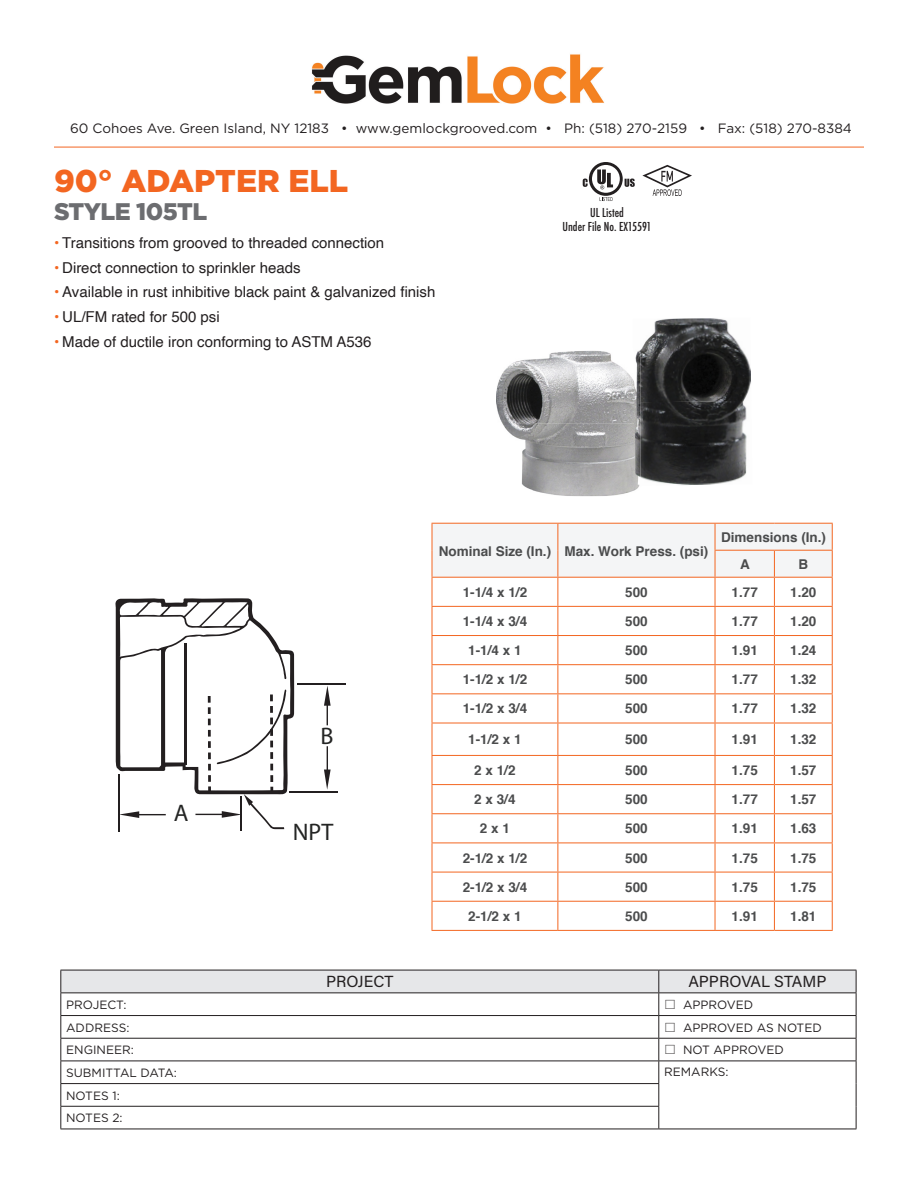
<style>
.page{position:relative;width:918px;height:1188px;background:#fff}
.page>*{position:absolute;margin:0;border:0;box-sizing:border-box;transform-origin:0 0}
.HEAD{font:900 31.5px "Gotham";color:#f36621}
.SUBHEAD{font:900 24px "Gotham";letter-spacing:-.025em;color:#6c6d70}
.t1{font:24px "Myriad Pro";color:#242524}
.t2{font:16.05px "Acumin Variable Concept";color:#231f20}
.t3{font:15px "Helvetica";color:#231f20}
.Tables{font:700 13.5px "Helvetica";color:#4b4c4d}
.t4{font:13.5px "Gotham";color:#231f20}
.t5{font:12px "Gotham";color:#231f20}
.HEAD-2{font:500 condensed 12px/13.5px "Futura";color:#231f20;text-align:center}
.s1{color:#f36621}
.s2{font-family:"Hira Kaku Std N W8"}
</style>
<div class="page">
<hr style="left:659px;top:1129px;width:197px;height:1px;background:#231f20">
<hr style="left:60px;top:1129px;width:599px;height:1px;background:#231f20">
<svg style="left:60px;top:970px;width:797px;height:159px"></svg>
<hr style="left:60px;top:993px;width:599px;height:1px;background:#231f20">
<hr style="left:659px;top:993px;width:197px;height:1px;background:#231f20">
<hr style="left:54px;top:147px;width:810px;height:1px;background:#f36621">
<hr style="left:297px;top:683px;width:49px;height:2px;background:#231f20">
<hr style="left:241px;top:796px;width:1px;height:35px;background:#231f20">
<hr style="left:119px;top:774px;width:1px;height:58px;background:#231f20">
<hr style="left:289px;top:791px;width:49px;height:1px;background:#231f20">
<svg style="left:324px;top:686px;width:7px;height:39px"></svg>
<svg style="left:324px;top:746px;width:7px;height:44px"></svg>
<svg style="left:115px;top:598px;width:179px;height:231px"></svg>
<img style="left:637px;top:318px;width:114px;height:83px">
<img style="left:640px;top:401px;width:107px;height:84px">
<img style="left:635px;top:352px;width:5px;height:71px">
<img style="left:533px;top:351px;width:102px;height:72px">
<img style="left:497px;top:359px;width:36px;height:132px">
<img style="left:533px;top:423px;width:108px;height:73px">
<svg style="left:432px;top:523px;width:401px;height:200px"></svg>
<hr style="left:432px;top:723px;width:126px;height:1px;background:#f36621">
<hr style="left:432px;top:723px;width:1px;height:32px;background:#f36621">
<hr style="left:558px;top:723px;width:157px;height:1px;background:#f36621">
<hr style="left:557px;top:723px;width:1px;height:32px;background:#f36621">
<hr style="left:715px;top:723px;width:59px;height:1px;background:#f36621">
<hr style="left:715px;top:723px;width:1px;height:32px;background:#f36621">
<hr style="left:774px;top:723px;width:59px;height:1px;background:#f36621">
<hr style="left:774px;top:723px;width:1px;height:32px;background:#f36621">
<hr style="left:832px;top:723px;width:1px;height:32px;background:#f36621">
<hr style="left:432px;top:755px;width:126px;height:1px;background:#f36621">
<hr style="left:558px;top:755px;width:157px;height:1px;background:#f36621">
<hr style="left:715px;top:755px;width:59px;height:1px;background:#f36621">
<hr style="left:774px;top:755px;width:59px;height:1px;background:#f36621">
<hr style="left:432px;top:784px;width:126px;height:1px;background:#f36621">
<hr style="left:558px;top:784px;width:157px;height:1px;background:#f36621">
<hr style="left:715px;top:784px;width:59px;height:1px;background:#f36621">
<hr style="left:774px;top:784px;width:59px;height:1px;background:#f36621">
<hr style="left:432px;top:813px;width:126px;height:1px;background:#f36621">
<hr style="left:558px;top:813px;width:157px;height:1px;background:#f36621">
<hr style="left:715px;top:813px;width:59px;height:1px;background:#f36621">
<hr style="left:774px;top:813px;width:59px;height:1px;background:#f36621">
<hr style="left:432px;top:842px;width:126px;height:1px;background:#f36621">
<hr style="left:558px;top:842px;width:157px;height:1px;background:#f36621">
<hr style="left:715px;top:842px;width:59px;height:1px;background:#f36621">
<hr style="left:774px;top:842px;width:59px;height:1px;background:#f36621">
<hr style="left:432px;top:872px;width:126px;height:1px;background:#f36621">
<hr style="left:558px;top:872px;width:157px;height:1px;background:#f36621">
<hr style="left:715px;top:872px;width:59px;height:1px;background:#f36621">
<hr style="left:774px;top:872px;width:59px;height:1px;background:#f36621">
<hr style="left:432px;top:901px;width:126px;height:1px;background:#f36621">
<svg style="left:432px;top:756px;width:1px;height:174px"></svg>
<hr style="left:558px;top:901px;width:157px;height:1px;background:#f36621">
<svg style="left:557px;top:756px;width:1px;height:174px"></svg>
<hr style="left:715px;top:901px;width:59px;height:1px;background:#f36621">
<svg style="left:715px;top:756px;width:1px;height:174px"></svg>
<hr style="left:774px;top:901px;width:59px;height:1px;background:#f36621">
<svg style="left:774px;top:756px;width:1px;height:174px"></svg>
<svg style="left:832px;top:756px;width:1px;height:174px"></svg>
<hr style="left:432px;top:930px;width:126px;height:1px;background:#f36621">
<hr style="left:558px;top:930px;width:157px;height:1px;background:#f36621">
<hr style="left:715px;top:930px;width:59px;height:1px;background:#f36621">
<hr style="left:774px;top:930px;width:59px;height:1px;background:#f36621">
<img style="left:311px;top:54px;width:293px;height:50px">
<svg style="left:642px;top:165px;width:50px;height:31px"></svg>
<svg style="left:583px;top:162px;width:52px;height:39px"></svg>
<p class="t4" style="left:70px;top:119px;width:783px">60 Cohoes Ave. Green Island, NY 12183 • www.gemlockgrooved.com • Ph: (518) 270-2159 • Fax: (518) 270-8384</p>
<p class="HEAD" style="left:54px;top:159px;width:296px">90° ADAPTER ELL</p>
<p class="SUBHEAD" style="left:54px;top:195px;width:155px">STYLE 105TL</p>
<p class="t3" style="left:54px;top:231px;width:332px"><span class="s1">•</span> Transitions from grooved to threaded connection</p>
<p class="t3" style="left:54px;top:256px;width:248px"><span class="s1">•</span> Direct connection to sprinkler heads</p>
<p class="t3" style="left:54px;top:281px;width:383px"><span class="s1">•</span> Available in rust inhibitive black paint &amp; galvanized finish</p>
<p class="t3" style="left:54px;top:305px;width:167px"><span class="s1">•</span> UL/FM rated for 500 psi</p>
<p class="t3" style="left:54px;top:330px;width:319px"><span class="s1">•</span> Made of ductile iron conforming to ASTM A536</p>
<p class="HEAD-2" style="left:563px;top:206px;width:90px">UL Listed<br>Under File No. EX15591</p>
<p class="Tables" style="left:439px;top:540px;width:114px">Nominal Size (In.)</p>
<p class="Tables" style="left:565px;top:540px;width:145px">Max. Work Press. (psi)</p>
<p class="Tables" style="left:721px;top:526px;width:107px">Dimensions (In.)</p>
<p class="Tables" style="left:740px;top:553px;width:11px">A</p>
<p class="Tables" style="left:798px;top:553px;width:11px">B</p>
<h2 class="t1" style="left:174px;top:798px;width:16px">A</h2>
<h2 class="t1" style="left:321px;top:721px;width:15px">B</h2>
<h2 class="t1" style="left:293px;top:817px;width:42px">NPT</h2>
<p class="Tables" style="left:463px;top:581px;width:66px">1-1/4 x 1/2</p>
<p class="Tables" style="left:625px;top:581px;width:24px">500</p>
<p class="Tables" style="left:732px;top:581px;width:28px">1.77</p>
<p class="Tables" style="left:790px;top:581px;width:28px">1.20</p>
<p class="Tables" style="left:463px;top:610px;width:66px">1-1/4 x 3/4</p>
<p class="Tables" style="left:625px;top:610px;width:24px">500</p>
<p class="Tables" style="left:732px;top:610px;width:28px">1.77</p>
<p class="Tables" style="left:790px;top:610px;width:28px">1.20</p>
<p class="Tables" style="left:468px;top:640px;width:55px">1-1/4 x 1</p>
<p class="Tables" style="left:625px;top:640px;width:24px">500</p>
<p class="Tables" style="left:732px;top:640px;width:28px">1.91</p>
<p class="Tables" style="left:790px;top:640px;width:28px">1.24</p>
<p class="Tables" style="left:463px;top:669px;width:66px">1-1/2 x 1/2</p>
<p class="Tables" style="left:625px;top:669px;width:24px">500</p>
<p class="Tables" style="left:732px;top:669px;width:28px">1.77</p>
<p class="Tables" style="left:790px;top:669px;width:28px">1.32</p>
<p class="Tables" style="left:463px;top:698px;width:66px">1-1/2 x 3/4</p>
<p class="Tables" style="left:625px;top:698px;width:24px">500</p>
<p class="Tables" style="left:732px;top:698px;width:28px">1.77</p>
<p class="Tables" style="left:790px;top:698px;width:28px">1.32</p>
<p class="Tables" style="left:468px;top:729px;width:55px">1-1/2 x 1</p>
<p class="Tables" style="left:625px;top:729px;width:24px">500</p>
<p class="Tables" style="left:732px;top:729px;width:28px">1.91</p>
<p class="Tables" style="left:790px;top:729px;width:28px">1.32</p>
<p class="Tables" style="left:474px;top:759px;width:43px">2 x 1/2</p>
<p class="Tables" style="left:625px;top:759px;width:24px">500</p>
<p class="Tables" style="left:732px;top:759px;width:28px">1.75</p>
<p class="Tables" style="left:790px;top:759px;width:28px">1.57</p>
<p class="Tables" style="left:474px;top:789px;width:43px">2 x 3/4</p>
<p class="Tables" style="left:625px;top:789px;width:24px">500</p>
<p class="Tables" style="left:732px;top:789px;width:28px">1.77</p>
<p class="Tables" style="left:790px;top:789px;width:28px">1.57</p>
<p class="Tables" style="left:480px;top:818px;width:32px">2 x 1</p>
<p class="Tables" style="left:625px;top:818px;width:24px">500</p>
<p class="Tables" style="left:732px;top:818px;width:28px">1.91</p>
<p class="Tables" style="left:790px;top:818px;width:28px">1.63</p>
<p class="Tables" style="left:463px;top:847px;width:66px">2-1/2 x 1/2</p>
<p class="Tables" style="left:625px;top:847px;width:24px">500</p>
<p class="Tables" style="left:732px;top:847px;width:28px">1.75</p>
<p class="Tables" style="left:790px;top:847px;width:28px">1.75</p>
<p class="Tables" style="left:463px;top:876px;width:66px">2-1/2 x 3/4</p>
<p class="Tables" style="left:625px;top:876px;width:24px">500</p>
<p class="Tables" style="left:732px;top:876px;width:28px">1.75</p>
<p class="Tables" style="left:790px;top:876px;width:28px">1.75</p>
<p class="Tables" style="left:468px;top:905px;width:55px">2-1/2 x 1</p>
<p class="Tables" style="left:625px;top:905px;width:24px">500</p>
<p class="Tables" style="left:732px;top:905px;width:28px">1.91</p>
<p class="Tables" style="left:790px;top:905px;width:28px">1.81</p>
<p class="t2" style="left:326px;top:971px;width:69px">PROJECT</p>
<p class="t2" style="left:688px;top:971px;width:140px">APPROVAL STAMP</p>
<p class="t5" style="left:66px;top:997px;width:62px">PROJECT:</p>
<p class="t5" style="left:664px;top:997px;width:91px"><span class="s2">□</span> APPROVED</p>
<p class="t5" style="left:66px;top:1020px;width:65px">ADDRESS:</p>
<p class="t5" style="left:664px;top:1020px;width:159px"><span class="s2">□</span> APPROVED AS NOTED</p>
<p class="t5" style="left:66px;top:1042px;width:69px">ENGINEER:</p>
<p class="t5" style="left:664px;top:1042px;width:121px"><span class="s2">□</span> NOT APPROVED</p>
<p class="t5" style="left:66px;top:1065px;width:112px">SUBMITTAL DATA:</p>
<p class="t5" style="left:664px;top:1064px;width:66px">REMARKS:</p>
<p class="t5" style="left:66px;top:1088px;width:55px">NOTES 1:</p>
<p class="t5" style="left:66px;top:1110px;width:58px">NOTES 2:</p>
</div>
